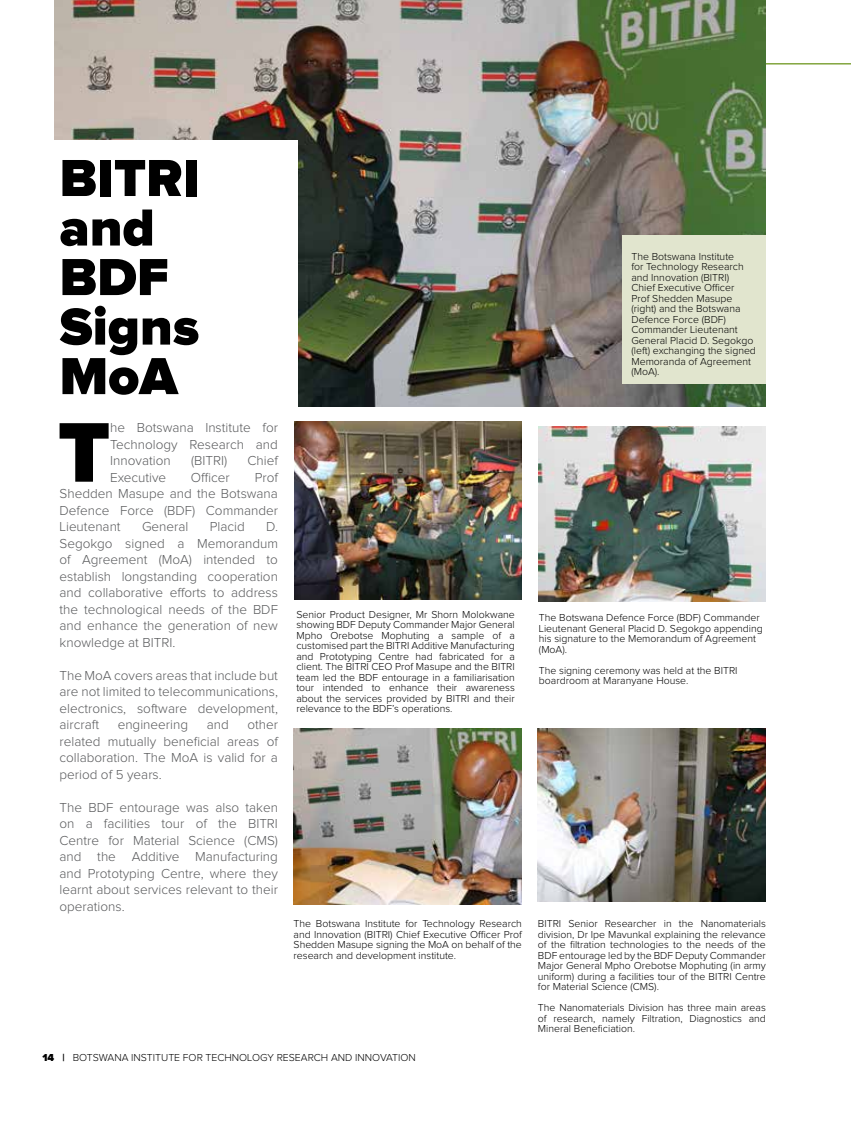
<style>
.page{position:relative;width:851px;height:1127px;background:#fff}
.page>*{position:absolute;margin:0;border:0;box-sizing:border-box;transform-origin:0 0}
.t1{font:900 87.75px "Proxima Nova";color:#000}
.t2{font:900 54px/49.5px "Proxima Nova";color:#000}
.t3{font:300 13.5px/16.5px "Proxima Nova";color:#58595b;text-align:justify}
.t4{font:300 10.5px/10.5px "Proxima Nova";color:#000;text-align:justify}
.s1{font-weight:900}
.s2{font-weight:700}
</style>
<div class="page">
<hr style="left:60px;top:63px;width:790px;height:2px;background:#82a53e">
<img style="left:54px;top:0;width:711px;height:407px">
<div style="left:54px;top:140px;width:244px;height:277px;background:#fff"></div>
<div style="left:622px;top:235px;width:143px;height:149px;background:#e1e5ce"></div>
<img style="left:294px;top:728px;width:228px;height:176px">
<img style="left:538px;top:728px;width:227px;height:173px">
<img style="left:294px;top:422px;width:227px;height:177px">
<img style="left:539px;top:426px;width:226px;height:175px">
<h2 class="t2" style="left:60px;top:156px;width:141px">BITRI and<br>BDF<br>Signs<br>MoA</h2>
<h1 class="t1" style="left:58px;top:412px;width:54px">T</h1>
<p class="t3" style="left:110px;top:420px;width:169px">he Botswana Institute for Technology Research and Innovation</p>
<p class="t3" style="left:191px;top:453px;width:38px">(BITRI)</p>
<p class="t3" style="left:247px;top:453px;width:32px">Chief</p>
<p class="t3" style="left:110px;top:469px;width:57px">Executive</p>
<p class="t3" style="left:191px;top:469px;width:40px">Officer</p>
<p class="t3" style="left:60px;top:469px;width:220px;text-indent:195px">Prof Shedden Masupe and the Botswana Defence Force (BDF) Commander Lieutenant</p>
<p class="t3" style="left:142px;top:519px;width:48px">General</p>
<p class="t3" style="left:210px;top:519px;width:36px">Placid</p>
<p class="t3" style="left:60px;top:519px;width:220px;text-indent:206px">D.<br>Segokgo signed a Memorandum of Agreement (MoA) intended to establish longstanding cooperation and collaborative efforts to address the technological needs of the BDF and enhance the generation of new knowledge at BITRI.</p>
<p class="t3" style="left:60px;top:667px;width:220px">The MoA covers areas that include but are not limited to telecommunications, electronics, software development, aircraft</p>
<p class="t3" style="left:60px;top:717px;width:220px;text-indent:188px">other related mutually beneficial areas of collaboration. The MoA is valid for a period of 5 years.</p>
<p class="t3" style="left:60px;top:799px;width:220px">The BDF entourage was also taken on a facilities tour of the BITRI Centre for Material Science (CMS) and the Additive Manufacturing and Prototyping Centre, where they learnt about services relevant to their operations.</p>
<p class="t3" style="left:118px;top:717px;width:72px">engineering</p>
<p class="t3" style="left:207px;top:717px;width:24px">and</p>
<p class="t4" style="left:631px;top:251px;width:126px;text-align:left">The Botswana Institute<br>for Technology Research and Innovation (BITRI)<br>Chief Executive Officer<br>Prof Shedden Masupe (right) and the Botswana<br>Defence Force (BDF)<br>Commander Lieutenant<br>General Placid D. Segokgo (left) exchanging the signed<br>Memoranda of Agreement (MoA).</p>
<p class="t4" style="left:296px;top:609px;width:220px">Senior Product Designer, Mr Shorn Molokwane showing BDF Deputy Commander Major General Mpho Orebotse Mophuting a sample of a customised part the BITRI Additive Manufacturing and Prototyping Centre had fabricated for a client. The BITRI CEO Prof Masupe and the BITRI team led the BDF entourage in a familiarisation tour intended to enhance their awareness about the services provided by BITRI and their relevance to the BDF’s operations.</p>
<p class="t4" style="left:539px;top:613px;width:225px;text-align:left">The Botswana Defence Force (BDF) Commander Lieutenant General Placid D. Segokgo appending his signature to the Memorandum of Agreement (MoA).</p>
<p class="t4" style="left:539px;top:665px;width:200px">The signing ceremony was held at the BITRI boardroom at Maranyane House.</p>
<p class="t4" style="left:293px;top:919px;width:230px">The Botswana Institute for Technology Research and Innovation (BITRI) Chief Executive Officer Prof Shedden Masupe signing the MoA on behalf of the research and development institute.</p>
<p class="t4" style="left:538px;top:919px;width:229px">BITRI Senior Researcher in the Nanomaterials division, Dr Ipe Mavunkal explaining the relevance of the filtration technologies to the needs of the BDF entourage led by the BDF Deputy Commander Major General Mpho Orebotse Mophuting (in army uniform) during a facilities tour of the BITRI Centre for Material Science (CMS).</p>
<p class="t4" style="left:538px;top:1003px;width:229px">The Nanomaterials Division has three main areas of research, namely Filtration, Diagnostics and Mineral Beneficiation.</p>
<p class="t4" style="left:43px;top:1052px;width:375px"><span class="s1">14</span> <span class="s2">|</span> BOTSWANA INSTITUTE FOR TECHNOLOGY RESEARCH AND INNOVATION</p>
</div>
